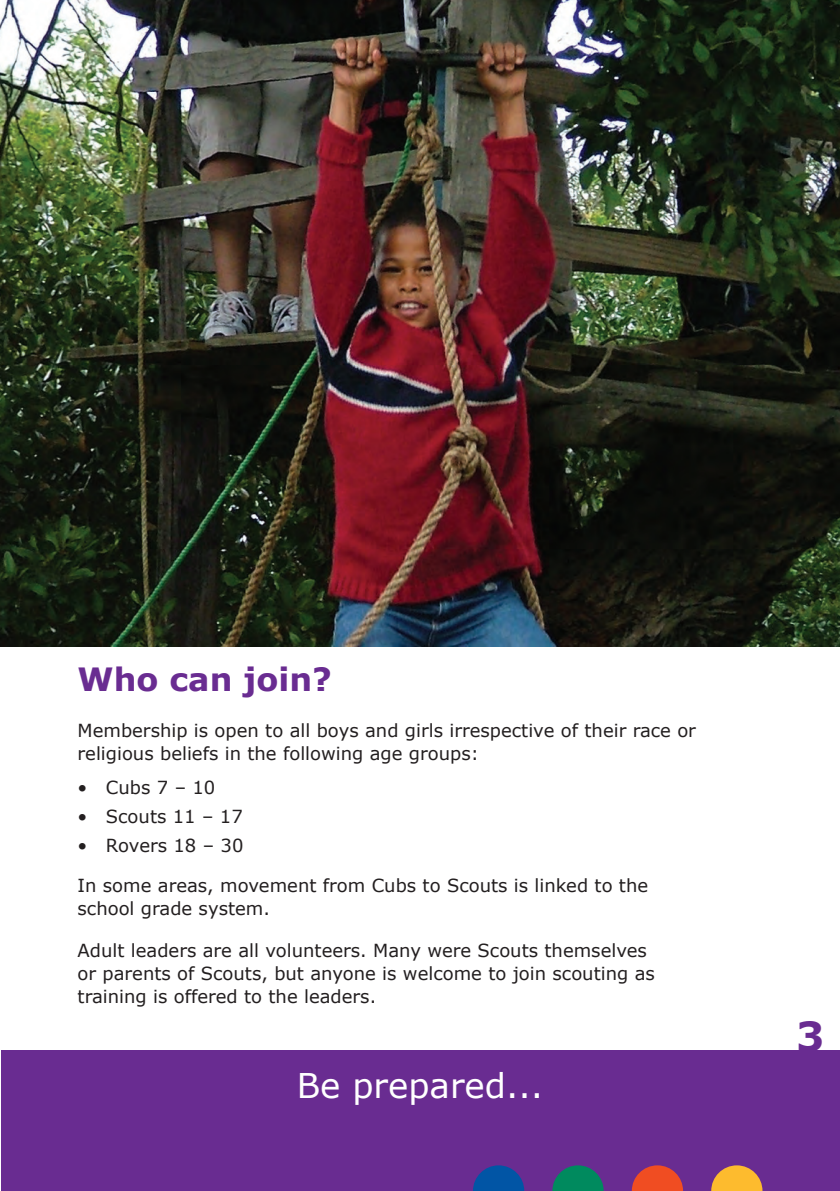
<style>
.page{position:relative;width:840px;height:1191px;background:#fff}
.page>*{position:absolute;margin:0;border:0;box-sizing:border-box;transform-origin:0 0}
.Head_3a{font:700 40px "Verdana";color:#692c91}
.Big_white_text{font:34px "Verdana";color:#fff}
.Head_3{font:700 32px "Verdana";color:#692c91}
.Body_text_9{font:18px/23px "Verdana";color:#231f20}
.Body_hang_1{font:18px "Verdana";color:#231f20}
.Body_hang_1_last{font:18px "Verdana";color:#231f20}
</style>
<div class="page">
<img style="left:0;top:0;width:839px;height:646px">
<div style="left:1px;top:1050px;width:838px;height:141px;background:#692c91"></div>
<svg style="left:473px;top:1165px;width:51px;height:26px"></svg>
<svg style="left:552px;top:1165px;width:51px;height:26px"></svg>
<svg style="left:631px;top:1165px;width:51px;height:26px"></svg>
<svg style="left:711px;top:1165px;width:51px;height:26px"></svg>
<p class="Head_3" style="left:77px;top:657px;width:256px">Who can join?</p>
<p class="Body_text_9" style="left:77px;top:718px;width:619px">Membership is open to all boys and girls irrespective of their race or religious beliefs in the following age groups:</p>
<p class="Body_hang_1" style="left:77px;top:775px;width:139px">• Cubs 7 – 10</p>
<p class="Body_hang_1" style="left:77px;top:804px;width:167px">• Scouts 11 – 17</p>
<p class="Body_hang_1_last" style="left:77px;top:832px;width:167px">• Rovers 18 – 30</p>
<p class="Body_text_9" style="left:77px;top:873px;width:572px">In some areas, movement from Cubs to Scouts is linked to the school grade system.</p>
<p class="Body_text_9" style="left:77px;top:939px;width:578px">Adult leaders are all volunteers. Many were Scouts themselves or parents of Scouts, but anyone is welcome to join scouting as training is offered to the leaders.</p>
<p class="Big_white_text" style="left:296px;top:1062px;width:248px">Be prepared...</p>
<p class="Head_3a" style="left:795px;top:1008px;width:30px">3</p>
</div>
